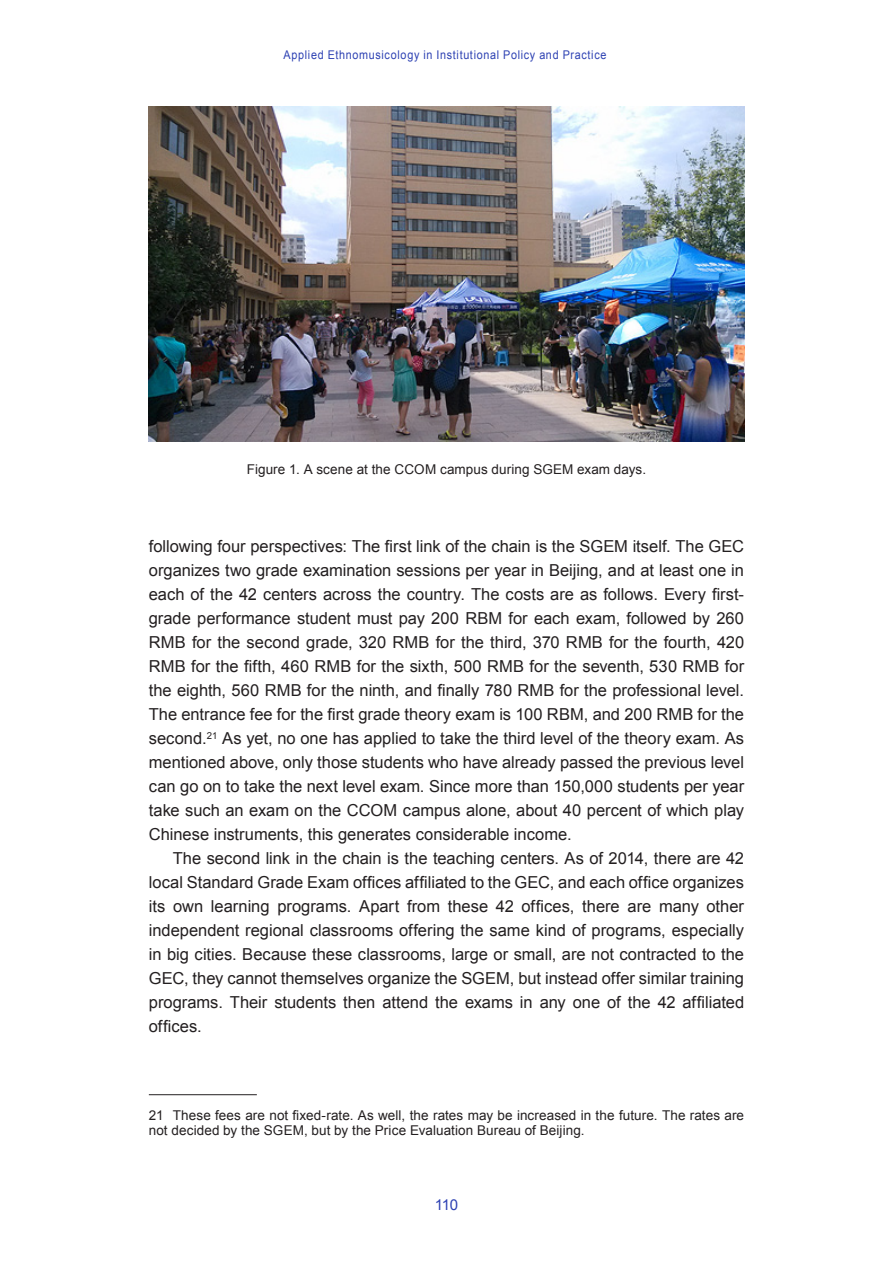
<style>
.page{position:relative;width:893px;height:1263px;background:#fff}
.page>*{position:absolute;margin:0;border:0;box-sizing:border-box;transform-origin:0 0}
._00Leipäteksti_2{font:16.5px/24px "Arial";color:#231f20;text-align:justify}
.t1{font:15px "Arial";color:#2e42b3}
._00Alaviitteen_tekst{font:13.5px/15px "Arial";letter-spacing:.005em;color:#231f20}
._00Kuvaotsikko{font:13.5px "Arial";letter-spacing:.005em;color:#231f20}
.t2{font:12px "Arial";letter-spacing:.06em;color:#2e42b3;scale:.9 1}
</style>
<div class="page">
<hr style="left:149px;top:1094px;width:108px;height:1px;background:#231f20">
<img style="left:149px;top:106px;width:595px;height:336px">
<p class="t2" style="left:284px;top:47px;width:360px">Applied Ethnomusicology in Institutional Policy and Practice</p>
<p class="_00Kuvaotsikko" style="left:247px;top:461px;width:401px">Figure 1. A scene at the CCOM campus during SGEM exam days.</p>
<p class="_00Leipäteksti_2" style="left:149px;top:534px;width:597px">following four perspectives: The first link of the chain is the SGEM itself. The GEC organizes two grade examination sessions per year in Beijing, and at least one in each of the 42 centers across the country. The costs are as follows. Every first&shy;grade performance student must pay 200 RBM for each exam, followed by 260<br>RMB for the second grade, 320 RMB for the third, 370 RMB for the fourth, 420<br>RMB for the fifth, 460 RMB for the sixth, 500 RMB for the seventh, 530 RMB for the eighth, 560 RMB for the ninth, and finally 780 RMB for the professional level.<br>The entrance fee for the first grade theory exam is 100 RBM, and 200 RMB for the second.<sup>21</sup> As yet, no one has applied to take the third level of the theory exam. As mentioned above, only those students who have already passed the previous level can go on to take the next level exam. Since more than 150,000 students per year take such an exam on the CCOM campus alone, about 40 percent of which play Chinese instruments, this generates considerable income.</p>
<p class="_00Leipäteksti_2" style="left:149px;top:846px;width:597px;text-indent:24px">The second link in the chain is the teaching centers. As of 2014, there are 42 local Standard Grade Exam offices affiliated to the GEC, and each office organizes its own learning programs. Apart from these 42 offices, there are many other independent regional classrooms offering the same kind of programs, especially in big cities. Because these classrooms, large or small, are not contracted to the GEC, they cannot themselves organize the SGEM, but instead offer similar training programs. Their students then attend the exams in any one of the 42 affiliated offices.</p>
<p class="_00Alaviitteen_tekst" style="left:149px;top:1108px;width:597px">21 These fees are not fixed-rate. As well, the rates may be increased in the future. The rates are not decided by the SGEM, but by the Price Evaluation Bureau of Beijing.</p>
<p class="t1" style="left:435px;top:1195px;width:25px">110</p>
</div>
